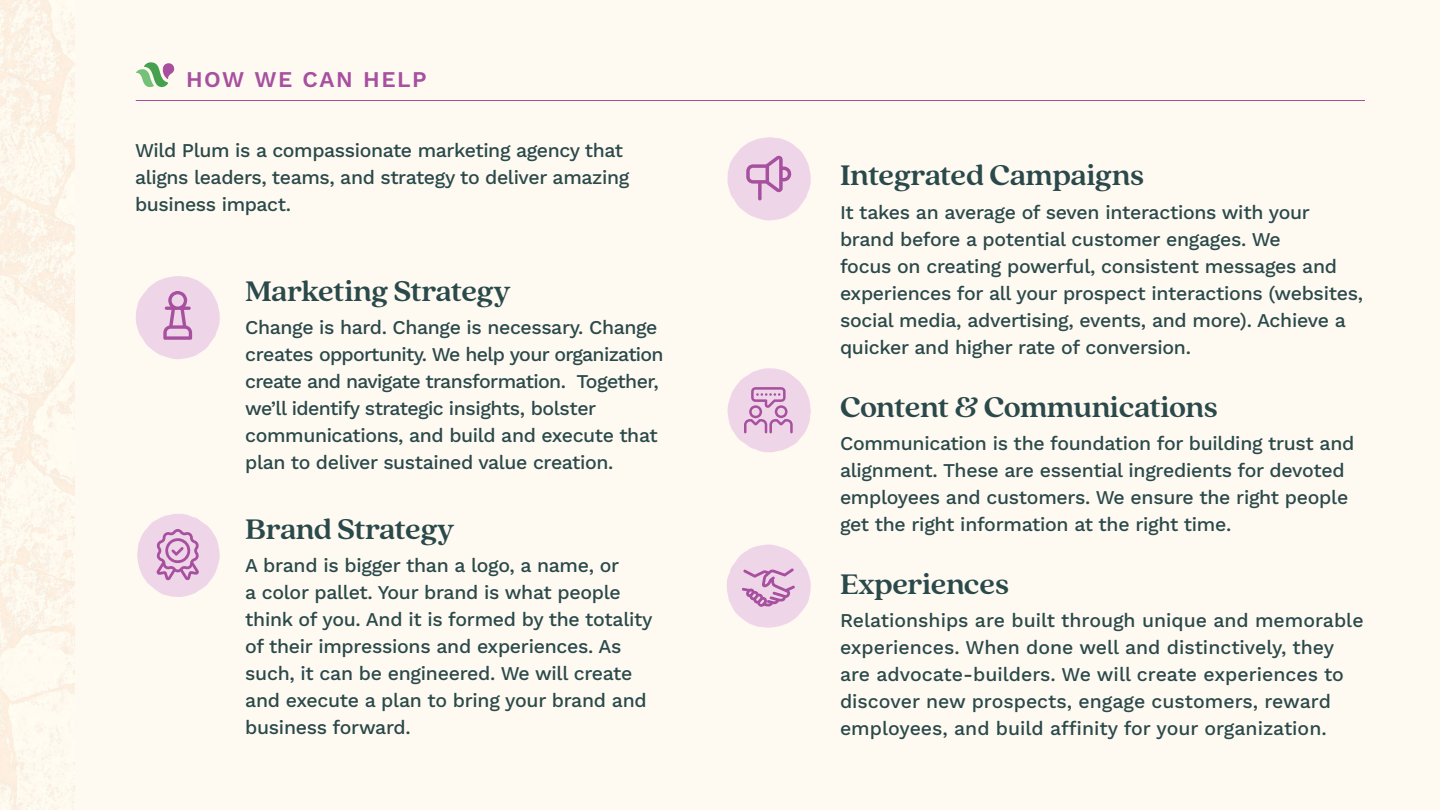
<style>
.page{position:relative;width:1440px;height:810px;background:#fffaf1}
.page>*{position:absolute;margin:0;border:0;box-sizing:border-box;transform-origin:0 0}
.t1{font:700 31.5px "Quincy CF";letter-spacing:-.015em;color:#2a494b}
.t2{font:600 22.5px "Work Sans";letter-spacing:.07em;color:#a7509f}
.t3{font:500 19.5px/27px "Work Sans";letter-spacing:-.015em;color:#2a494b}
</style>
<div class="page">
<hr style="left:136px;top:100px;width:1229px;height:1px;background:#a7509f">
<svg style="left:136px;top:62px;width:38px;height:25px"></svg>
<svg style="left:136px;top:276px;width:84px;height:83px"></svg>
<svg style="left:137px;top:514px;width:83px;height:83px"></svg>
<svg style="left:727px;top:368px;width:84px;height:84px"></svg>
<svg style="left:727px;top:544px;width:84px;height:84px"></svg>
<svg style="left:727px;top:137px;width:84px;height:84px"></svg>
<p class="t2" style="left:186px;top:62px;width:242px">HOW WE CAN HELP</p>
<p class="t3" style="left:135px;top:136px;width:496px">Wild Plum is a compassionate marketing agency that aligns leaders, teams, and strategy to deliver amazing business impact.</p>
<p class="t1" style="left:245px;top:269px;width:267px">Marketing Strategy</p>
<p class="t3" style="left:245px;top:313px;width:420px">Change is hard. Change is necessary. Change creates opportunity. We help your organization create and navigate transformation. Together, we’ll identify strategic insights, bolster communications, and build and execute that plan to deliver sustained value creation.</p>
<p class="t1" style="left:245px;top:507px;width:211px">Brand Strategy</p>
<p class="t3" style="left:245px;top:551px;width:409px">A brand is bigger than a logo, a name, or<br>a color pallet. Your brand is what people think of you. And it is formed by the totality of their impressions and experiences. As such, it can be engineered. We will create and execute a plan to bring your brand and business forward.</p>
<p class="t1" style="left:840px;top:153px;width:306px">Integrated Campaigns</p>
<p class="t3" style="left:840px;top:198px;width:525px">It takes an average of seven interactions with your brand before a potential customer engages. We<br>focus on creating powerful, consistent messages and experiences for all your prospect interactions (websites, social media, advertising, events, and more). Achieve a quicker and higher rate of conversion.</p>
<p class="t1" style="left:840px;top:385px;width:379px">Content &amp; Communications</p>
<p class="t3" style="left:840px;top:429px;width:516px">Communication is the foundation for building trust and alignment. These are essential ingredients for devoted employees and customers. We ensure the right people get the right information at the right time.</p>
<p class="t1" style="left:840px;top:562px;width:171px">Experiences</p>
<p class="t3" style="left:840px;top:606px;width:525px">Relationships are built through unique and memorable experiences. When done well and distinctively, they are advocate-builders. We will create experiences to discover new prospects, engage customers, reward employees, and build affinity for your organization.</p>
</div>
